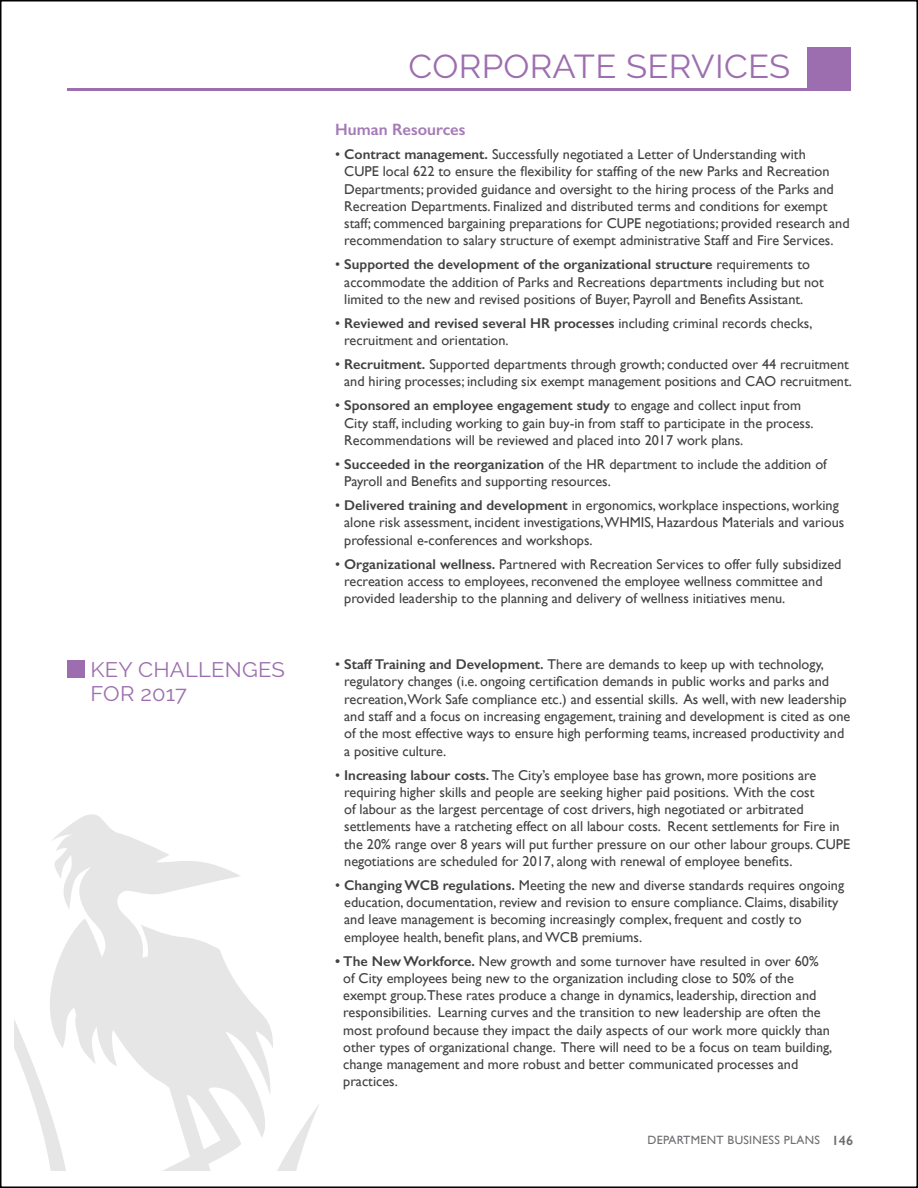
<style>
.page{position:relative;width:918px;height:1188px;background:#fff}
.page>*{position:absolute;margin:0;border:0;box-sizing:border-box;transform-origin:0 0}
.t1{font:33px "Raleway";letter-spacing:.01em;color:#9d6eaf;scale:1.05 1}
.t2{font:21px/24px "Raleway";letter-spacing:.01em;color:#9d6eaf;scale:1.05 1}
.t3{font:600 16.5px "Gill Sans";color:#a47ab6}
.t4{font:14.25px/17.2px "Gill Sans";color:#414042}
.t5{font:12px "Gill Sans";letter-spacing:.025em;color:#6d6e71}
.s1{font-weight:600}
.s2{font-weight:600;font-size:13.5px}
</style>
<div class="page">
<svg style="left:14px;top:814px;width:305px;height:357px"></svg>
<div style="left:807px;top:47px;width:43px;height:44px;background:#9d6eaf"></div>
<hr style="left:68px;top:89px;width:782px;height:2px;background:#9d6eaf">
<div style="left:68px;top:661px;width:17px;height:17px;background:#9d6eaf"></div>
<h2 class="t2" style="left:90px;top:658px;width:187px">KEY CHALLENGES<br>FOR 2017</h2>
<h1 class="t1" style="left:408px;top:47px;width:365px">CORPORATE SERVICES</h1>
<p class="t3" style="left:335px;top:120px;width:132px">Human Resources</p>
<p class="t4" style="left:344px;top:146px;width:507px;text-indent:-9px">• <span class="s1">Contract management.</span> Successfully negotiated a Letter of Understanding with<br>CUPE local 622 to ensure the flexibility for staffing of the new Parks and Recreation Departments; provided guidance and oversight to the hiring process of the Parks and Recreation Departments. Finalized and distributed terms and conditions for exempt staff; commenced bargaining preparations for CUPE negotiations; provided research and recommendation to salary structure of exempt administrative Staff and Fire Services.</p>
<p class="t4" style="left:344px;top:256px;width:481px;text-indent:-9px">• <span class="s1">Supported the development of the organizational structure</span> requirements to accommodate the addition of Parks and Recreations departments including but not limited to the new and revised positions of Buyer, Payroll and Benefits Assistant.</p>
<p class="t4" style="left:344px;top:314px;width:470px;text-indent:-9px">• <span class="s1">Reviewed and revised several HR processes</span> including criminal records checks, recruitment and orientation.</p>
<p class="t4" style="left:335px;top:356px;width:518px;text-align:right">• <span class="s1">Recruitment.</span> Supported departments through growth; conducted over 44 recruitment and hiring processes; including six exempt management positions and CAO recruitment.</p>
<p class="t4" style="left:344px;top:397px;width:471px;text-indent:-9px">• <span class="s1">Sponsored an employee engagement study</span> to engage and collect input from<br>City staff, including working to gain buy-in from staff to participate in the process.<br>Recommendations will be reviewed and placed into 2017 work plans.</p>
<p class="t4" style="left:344px;top:455px;width:484px;text-indent:-9px">• <span class="s1">Succeeded in the reorganization</span> of the HR department to include the addition of<br>Payroll and Benefits and supporting resources.</p>
<p class="t4" style="left:344px;top:497px;width:502px;text-indent:-9px">• <span class="s1">Delivered training and development</span> in ergonomics, workplace inspections, working alone risk assessment, incident investigations,WHMIS, Hazardous Materials and various professional e-conferences and workshops.</p>
<p class="t4" style="left:344px;top:555px;width:499px;text-indent:-9px">• <span class="s1">Organizational wellness.</span> Partnered with Recreation Services to offer fully subsidized recreation access to employees, reconvened the employee wellness committee and provided leadership to the planning and delivery of wellness initiatives menu.</p>
<p class="t4" style="left:344px;top:656px;width:508px;text-indent:-9px">• <span class="s1">Staff Training and Development.</span> There are demands to keep up with technology, regulatory changes (i.e. ongoing certification demands in public works and parks and recreation,Work Safe compliance etc.) and essential skills. As well, with new leadership and staff and a focus on increasing engagement, training and development is cited as one of the most effective ways to ensure high performing teams, increased productivity and a positive culture.</p>
<p class="t4" style="left:344px;top:766px;width:508px;text-indent:-9px">• <span class="s1">Increasing labour costs.</span> The City’s employee base has grown, more positions are requiring higher skills and people are seeking higher paid positions. With the cost<br>of labour as the largest percentage of cost drivers, high negotiated or arbitrated settlements have a ratcheting effect on all labour costs. Recent settlements for Fire in the 20% range over 8 years will put further pressure on our other labour groups. CUPE negotiations are scheduled for 2017, along with renewal of employee benefits.</p>
<p class="t4" style="left:344px;top:876px;width:501px;text-indent:-9px">• <span class="s1">Changing WCB regulations.</span> Meeting the new and diverse standards requires ongoing education, documentation, review and revision to ensure compliance. Claims, disability and leave management is becoming increasingly complex, frequent and costly to employee health, benefit plans, andWCB premiums.</p>
<p class="t4" style="left:343px;top:952px;width:491px;text-indent:-8px"><span class="s1">• The New Workforce.</span> New growth and some turnover have resulted in over 60% of City employees being new to the organization including close to 50% of the exempt group.These rates produce a change in dynamics, leadership, direction and responsibilities. Learning curves and the transition to new leadership are often the most profound because they impact the daily aspects of our work more quickly than other types of organizational change. There will need to be a focus on team building, change management and more robust and better communicated processes and practices.</p>
<p class="t5" style="left:647px;top:1133px;width:207px">DEPARTMENT BUSINESS PLANS <span class="s2">146</span></p>
</div>
